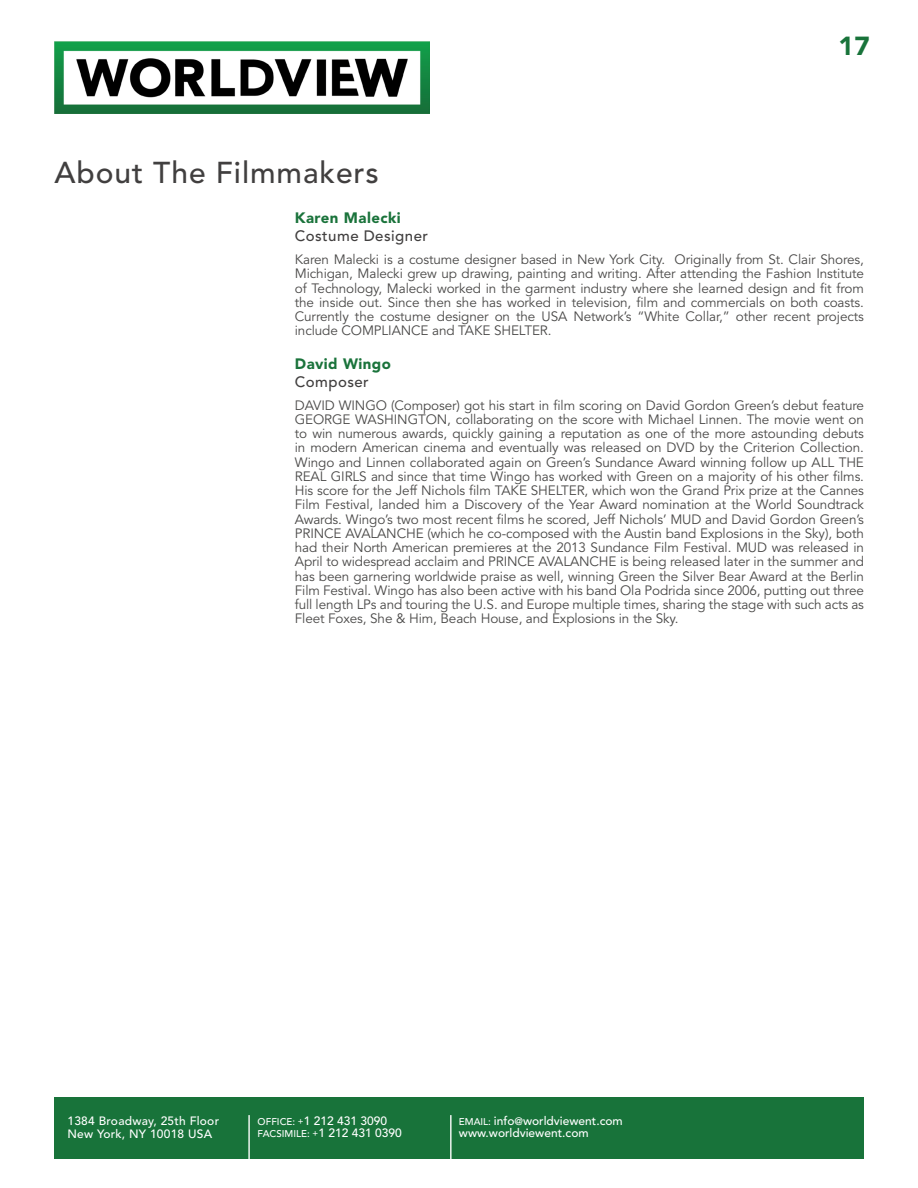
<style>
.page{position:relative;width:918px;height:1188px;background:#fff}
.page>*{position:absolute;margin:0;border:0;box-sizing:border-box;transform-origin:0 0}
.t1{font:500 30px "Avenir";letter-spacing:.03em;color:#413f3f}
.t2{font:900 25.95px "Avenir";color:#18733a}
.t3{font:500 15px "Avenir";letter-spacing:.03em;color:#413f3f}
.t4{font:900 15px "Avenir";letter-spacing:.03em;color:#1a733b}
.t5{font:13.5px/14.2px "Avenir";letter-spacing:-.01em;color:#4a4948;text-align:justify}
.t6{font:500 12px/12.5px "Avenir";color:#fff}
.t7{font:500 12px/12.6px "Avenir";letter-spacing:.02em;color:#fff}
.s1{font-size:9.75px}
.s2{font-size:8.7px}
.s3{font-size:9.9px}
.s4{font-size:10.65px}
</style>
<div class="page">
<div style="left:55px;top:1097px;width:809px;height:62px;background:#18733a"></div>
<hr style="left:248px;top:1115px;width:2px;height:58px;background:#fff">
<hr style="left:450px;top:1115px;width:2px;height:54px;background:#fff">
<img style="left:55px;top:41px;width:375px;height:72px">
<h1 class="t1" style="left:55px;top:155px;width:326px">About The Filmmakers</h1>
<p class="t4" style="left:295px;top:209px;width:107px">Karen Malecki</p>
<p class="t3" style="left:295px;top:227px;width:135px">Costume Designer</p>
<h2 class="t2" style="left:839px;top:30px;width:33px">17</h2>
<p class="t5" style="left:295px;top:253px;width:571px">Karen M alecki is a costume designer based in N ew York City. Originally from St. Clair Shores, M ichigan, Malecki grew up drawing, painting and writing. After attending the Fashion I nstitute of Technology, M alecki worked in the garment industry where she learned design and fit from the inside out. Since then she has worked in television, film and commercials on both coasts.<br>Currently the costume designer on the USA N etwork’s “White Collar,” other recent projects include COM PLIAN</p>
<p class="t5" style="left:411px;top:324px;width:108px">CE and TAKE SHELTER</p>
<p class="t5" style="left:548px;top:324px;width:5px">.</p>
<p class="t4" style="left:295px;top:354px;width:98px">David Wingo</p>
<p class="t3" style="left:295px;top:373px;width:76px">Composer</p>
<p class="t5" style="left:295px;top:398px;width:571px">DAVI D WIN GO (Composer) got his start in film scoring on David Gordon Green’s debut feature<br>GEOR</p>
<p class="t5" style="left:295px;top:413px;width:571px;text-indent:152px">, collaborating on the score with M ichael Linnen. The movie went on to win numerous awards, quickly gaining a reputation as one of the more astounding debuts in modern American cinema and eventually was released on DVD by the Criterion Collection.<br>Wingo and Linnen collaborated again on Green’s Sundance Award winning follow up ALL</p>
<p class="t5" style="left:332px;top:413px;width:97px">GE WASHINGTON</p>
<p class="t5" style="left:839px;top:455px;width:25px">THE</p>
<p class="t5" style="left:295px;top:470px;width:571px;text-indent:76px">and since that time Wingo has worked with Green on a majority of his other films.<br>His score for the Jeff N ichols film TAKE SHELTER</p>
<p class="t5" style="left:295px;top:470px;width:9px">REAL</p>
<p class="t5" style="left:331px;top:470px;width:18px">GIRLS</p>
<p class="t5" style="left:295px;top:484px;width:571px;text-indent:290px">, which won the Grand Prix prize at the Cannes Film Festival, landed him a Discovery of the Year Award nomination at the World Soundtrack Awards. Wingo’s two most recent films he scored, Jeff N ichols’ M UD and David Gordon Green’s PRINCE AVALAN</p>
<p class="t5" style="left:295px;top:527px;width:571px;text-indent:102px">CHE (which he co-composed with the Austin band Explosions in the Sky), both had their North American premieres at the 2013 Sundance Film Festival. M UD was released in April to widespread acclaim and PRINCE AVALAN</p>
<p class="t5" style="left:295px;top:555px;width:571px;text-indent:295px">CHE is being released later in the summer and has been garnering worldwide praise as well, winning Green the Silver Bear Award at the Berlin Film Festival. Wingo has also been active with his band Ola Podrida since 2006, putting out three full length LPs and touring the U.S. and Europe multiple times, sharing the stage with such acts as Fleet Foxes, She &amp; Him, Beach House, and Explosions in the Sky.</p>
<p class="t7" style="left:68px;top:1115px;width:153px">1384 Broadway, 25th Floor<br>New York, NY 10018 USA</p>
<p class="t6" style="left:258px;top:1115px;width:146px"><span class="s1">OFFICE:</span> <span class="s2">+</span>1 212 431 3090<br><span class="s1">FACSIMILE:</span> <span class="s2">+</span>1 212 431 0390</p>
<p class="t6" style="left:459px;top:1115px;width:165px"><span class="s1">EMAIL</span><span class="s3">:</span> info<span class="s4">@</span>worldviewent.com www.worldviewent.com</p>
</div>
